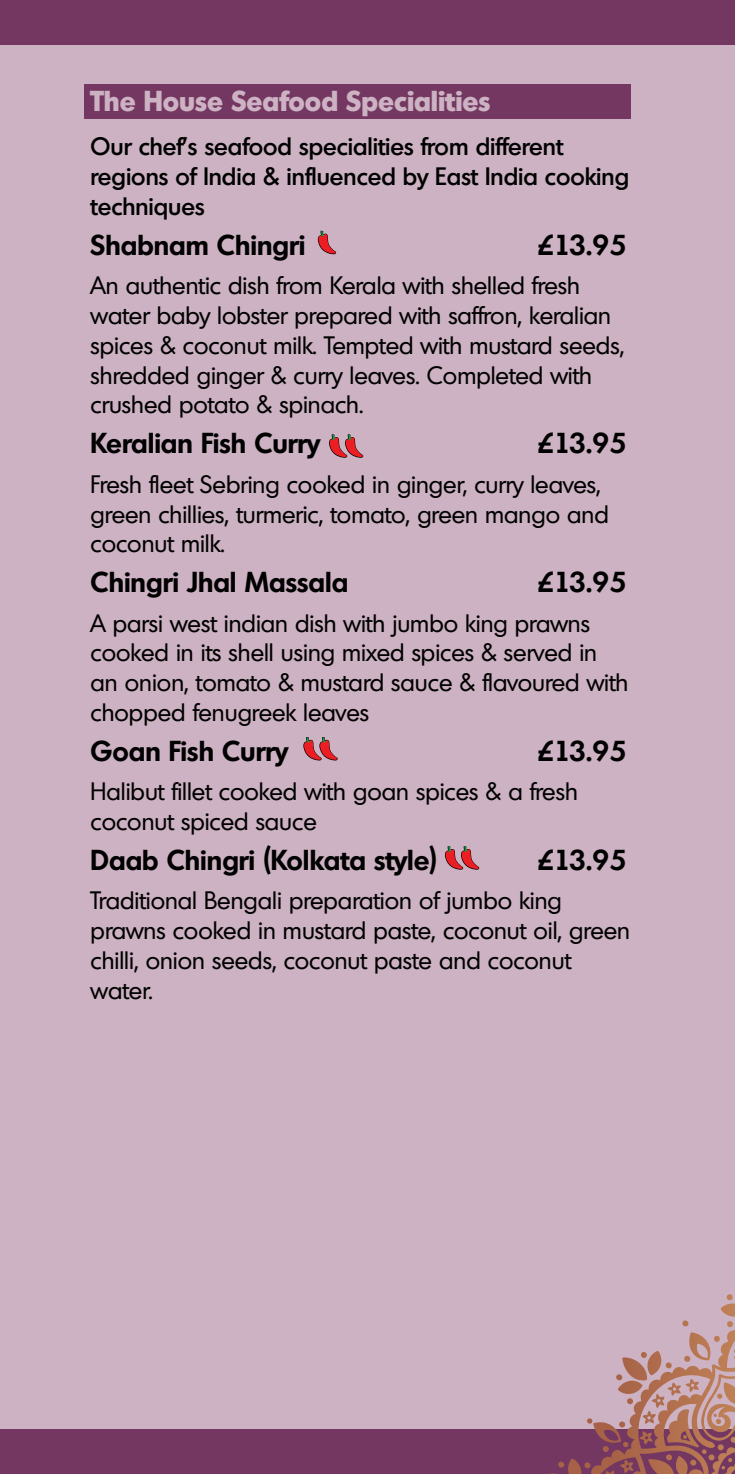
<style>
.page{position:relative;width:735px;height:1474px;background:#fff}
.page>*{position:absolute;margin:0;border:0;box-sizing:border-box;transform-origin:0 0}
.t1{font:600 28px "Montreal";color:#000}
.t2{font:700 28px "Montreal";color:#ccb2c2}
.t3{font:24.5px/29.8px "Montreal";color:#000}
.t4{font:500 24.5px/29.8px "Montreal";color:#000}
</style>
<div class="page">
<div style="left:0;top:0;width:734px;height:1473px;background:#ccb2c2"></div>
<div style="left:84px;top:84px;width:546px;height:35px;background:#733761"></div>
<div style="left:0;top:0;width:734px;height:45px;background:#733761"></div>
<div style="left:0;top:1429px;width:734px;height:44px;background:#733761"></div>
<svg style="left:590px;top:1294px;width:144px;height:179px"></svg>
<svg style="left:329px;top:434px;width:34px;height:24px"></svg>
<svg style="left:317px;top:231px;width:19px;height:23px"></svg>
<svg style="left:303px;top:737px;width:34px;height:23px"></svg>
<svg style="left:444px;top:846px;width:35px;height:23px"></svg>
<p class="t2" style="left:91px;top:82px;width:401px">The House Seafood Specialities</p>
<p class="t4" style="left:91px;top:131px;width:539px">Our chef’s seafood specialities from different regions of India &amp; influenced by East India cooking techniques</p>
<p class="t1" style="left:91px;top:226px;width:216px">Shabnam Chingri</p>
<p class="t1" style="left:537px;top:226px;width:90px">£13.95</p>
<p class="t3" style="left:91px;top:270px;width:535px">An authentic dish from Kerala with shelled fresh water baby lobster prepared with saffron, keralian spices &amp; coconut milk. Tempted with mustard seeds, shredded ginger &amp; curry leaves. Completed with crushed potato &amp; spinach.</p>
<p class="t1" style="left:91px;top:424px;width:231px">Keralian Fish Curry</p>
<p class="t1" style="left:537px;top:424px;width:90px">£13.95</p>
<p class="t3" style="left:91px;top:468px;width:519px">Fresh fleet Sebring cooked in ginger, curry leaves, green chillies, turmeric, tomato, green mango and coconut milk.</p>
<p class="t1" style="left:91px;top:563px;width:259px">Chingri Jhal Massala</p>
<p class="t1" style="left:537px;top:563px;width:90px">£13.95</p>
<p class="t3" style="left:91px;top:607px;width:539px">A parsi west indian dish with jumbo king prawns cooked in its shell using mixed spices &amp; served in an onion, tomato &amp; mustard sauce &amp; flavoured with chopped fenugreek leaves</p>
<p class="t1" style="left:91px;top:732px;width:199px">Goan Fish Curry</p>
<p class="t1" style="left:537px;top:732px;width:90px">£13.95</p>
<p class="t3" style="left:91px;top:776px;width:488px">Halibut fillet cooked with goan spices &amp; a fresh coconut spiced sauce</p>
<p class="t1" style="left:91px;top:841px;width:348px">Daab Chingri (Kolkata style)</p>
<p class="t1" style="left:537px;top:841px;width:90px">£13.95</p>
<p class="t3" style="left:91px;top:885px;width:540px">Traditional Bengali preparation of jumbo king prawns cooked in mustard paste, coconut oil, green chilli, onion seeds, coconut paste and coconut water.</p>
</div>
